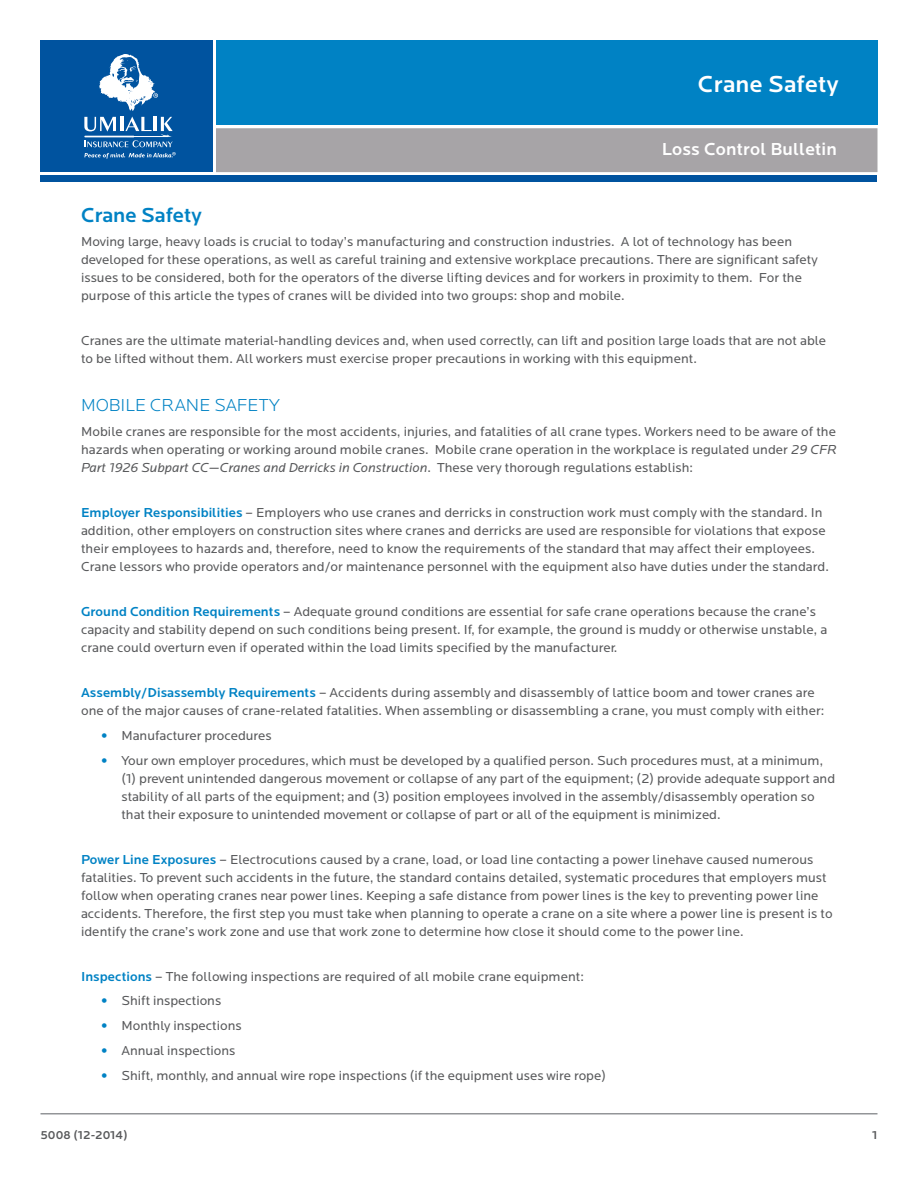
<style>
.page{position:relative;width:918px;height:1188px;background:#fff}
.page>*{position:absolute;margin:0;border:0;box-sizing:border-box;transform-origin:0 0}
.t1{font:500 24px "Locator";letter-spacing:.01em;color:#fff}
.t2{font:500 21px "Locator";color:#0082c4}
.t3{font:500 18px "Locator";letter-spacing:.01em;color:#fff}
.t4{font:300 18px "Locator";color:#0082c4}
.t5{font:13.5px/18px "Locator";letter-spacing:.005em;color:#58595b}
.t6{font:500 12px "Locator";letter-spacing:.005em;color:#58595b}
.s1{font-style:italic}
.s2{font-weight:500;color:#0082c4}
.s3{font-weight:700;font-size:21px;color:#0082c4}
</style>
<div class="page">
<hr style="left:40px;top:1113px;width:838px;height:1px;background:#939598">
<div style="left:216px;top:128px;width:662px;height:44px;background:#a7a4a7"></div>
<div style="left:40px;top:176px;width:838px;height:6px;background:#00539f"></div>
<div style="left:216px;top:40px;width:662px;height:85px;background:#0082c4"></div>
<div style="left:40px;top:40px;width:173px;height:132px;background:#00539f"></div>
<svg style="left:99px;top:54px;width:59px;height:57px"></svg>
<svg style="left:84px;top:117px;width:92px;height:42px"></svg>
<h1 class="t1" style="left:698px;top:71px;width:142px">Crane Safety</h1>
<h3 class="t3" style="left:662px;top:139px;width:177px">Loss Control Bulletin</h3>
<h2 class="t2" style="left:81px;top:203px;width:122px">Crane Safety</h2>
<p class="t5" style="left:81px;top:233px;width:738px">Moving large, heavy loads is crucial to today’s manufacturing and construction industries. A lot of technology has been developed for these operations, as well as careful training and extensive workplace precautions. There are significant safety issues to be considered, both for the operators of the diverse lifting devices and for workers in proximity to them. For the purpose of this article the types of cranes will be divided into two groups: shop and mobile.</p>
<p class="t5" style="left:81px;top:332px;width:747px">Cranes are the ultimate material-handling devices and, when used correctly, can lift and position large loads that are not able to be lifted without them. All workers must exercise proper precautions in working with this equipment.</p>
<h3 class="t4" style="left:81px;top:396px;width:200px">MOBILE CRANE SAFETY</h3>
<p class="t5" style="left:81px;top:423px;width:757px;text-align:justify">Mobile cranes are responsible for the most accidents, injuries, and fatalities of all crane types. Workers need to be aware of the hazards when operating or working around mobile cranes. Mobile crane operation in the workplace is regulated under <span class="s1">29 CFR Part 1926 Subpart CC—Cranes and Derricks in Construction</span>. These very thorough regulations establish:</p>
<p class="t5" style="left:81px;top:504px;width:749px"><span class="s2">Employer Responsibilities</span> – Employers who use cranes and derricks in construction work must comply with the standard. In addition, other employers on construction sites where cranes and derricks are used are responsible for violations that expose their employees to hazards and, therefore, need to know the requirements of the standard that may affect their employees.<br>Crane lessors who provide operators and/or maintenance personnel with the equipment also have duties under the standard.</p>
<p class="t5" style="left:81px;top:603px;width:748px"><span class="s2">Ground Condition Requirements</span> – Adequate ground conditions are essential for safe crane operations because the crane’s capacity and stability depend on such conditions being present. If, for example, the ground is muddy or otherwise unstable, a crane could overturn even if operated within the load limits specified by the manufacturer.</p>
<p class="t5" style="left:81px;top:684px;width:745px"><span class="s2">Assembly/Disassembly Requirements</span> – Accidents during assembly and disassembly of lattice boom and tower cranes are one of the major causes of crane-related fatalities. When assembling or disassembling a crane, you must comply with either:</p>
<p class="t5" style="left:101px;top:727px;width:172px"><span class="s3">•</span> Manufacturer procedures</p>
<p class="t5" style="left:122px;top:752px;width:715px;text-indent:-20px"><span class="s3">•</span> Your own employer procedures, which must be developed by a qualified person. Such procedures must, at a minimum, (1) prevent unintended dangerous movement or collapse of any part of the equipment; (2) provide adequate support and stability of all parts of the equipment; and (3) position employees involved in the assembly/disassembly operation so that their exposure to unintended movement or collapse of part or all of the equipment is minimized.</p>
<p class="t5" style="left:81px;top:851px;width:753px"><span class="s2">Power Line Exposures</span> – Electrocutions caused by a crane, load, or load line contacting a power linehave caused numerous fatalities. To prevent such accidents in the future, the standard contains detailed, systematic procedures that employers must follow when operating cranes near power lines. Keeping a safe distance from power lines is the key to preventing power line accidents. Therefore, the first step you must take when planning to operate a crane on a site where a power line is present is to identify the crane’s work zone and use that work zone to determine how close it should come to the power line.</p>
<p class="t5" style="left:81px;top:968px;width:505px"><span class="s2">Inspections</span> – The following inspections are required of all mobile crane equipment:</p>
<p class="t5" style="left:101px;top:992px;width:122px"><span class="s3">•</span> Shift inspections</p>
<p class="t5" style="left:101px;top:1017px;width:142px"><span class="s3">•</span> Monthly inspections</p>
<p class="t5" style="left:101px;top:1042px;width:136px"><span class="s3">•</span> Annual inspections</p>
<p class="t5" style="left:101px;top:1067px;width:506px"><span class="s3">•</span> Shift, monthly, and annual wire rope inspections (if the equipment uses wire rope)</p>
<p class="t6" style="left:40px;top:1128px;width:89px">5008 (12-2014)</p>
<p class="t6" style="left:872px;top:1128px;width:7px">1</p>
</div>
